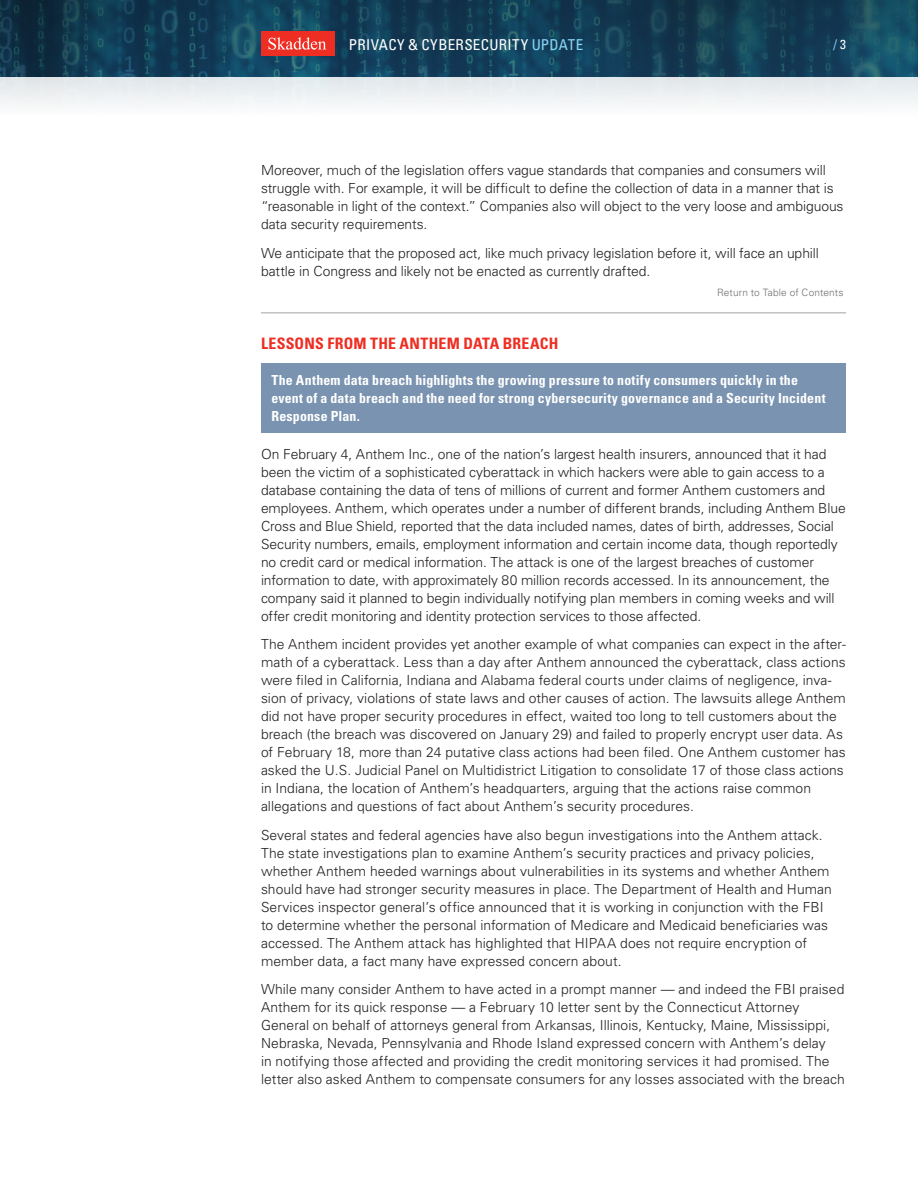
<style>
.page{position:relative;width:918px;height:1188px;background:#fff}
.page>*{position:absolute;margin:0;border:0;box-sizing:border-box;transform-origin:0 0}
.Article_Heading{font:700 condensed 15.75px "Univers LT Std";letter-spacing:.01em;color:#ee2e22}
.t1{font:condensed 15px "Univers LT Std";letter-spacing:.025em;color:#fff}
.Article_Body{font:300 13.8px/18px "Univers LT Std";color:#231f20}
.t2{font:700 condensed 13.8px/18px "Univers LT Std";letter-spacing:.01em;color:#fff}
.t3{font:condensed 13.5px "Univers LT Std";color:#89d6f7}
.Article_Body-2{font:300 10.2px "Univers LT Std";letter-spacing:.015em;color:#6f6e71}
.s1{color:#89d6f7}
.s2{font-size:13.2px;color:#fff}
</style>
<div class="page">
<img style="left:0;top:0;width:918px;height:104px">
<div style="left:261px;top:31px;width:73px;height:25px;background:#ee2e22"></div>
<svg style="left:268px;top:37px;width:58px;height:13px"></svg>
<hr style="left:261px;top:313px;width:585px;height:1px;background:#a1a1a5">
<div style="left:261px;top:364px;width:585px;height:69px;background:#7a93b0"></div>
<p class="t1" style="left:349px;top:35px;width:236px">PRIVACY &amp; CYBERSECURITY <span class="s1">UPDATE</span></p>
<p class="t3" style="left:833px;top:36px;width:14px">/<span class="s2">3</span></p>
<p class="Article_Body" style="left:261px;top:161px;width:584px">Moreover, much of the legislation offers vague standards that companies and consumers will struggle with. For example, it will be difficult to define the collection of data in a manner that is “reasonable in light of the context.” Companies also will object to the very loose and ambiguous data security requirements.</p>
<p class="Article_Body" style="left:261px;top:244px;width:559px">We anticipate that the proposed act, like much privacy legislation before it, will face an uphill battle in Congress and likely not be enacted as currently drafted.</p>
<p class="Article_Body-2" style="left:717px;top:286px;width:128px">Return to Table of Contents</p>
<p class="Article_Heading" style="left:261px;top:334px;width:299px">LESSONS FROM THE ANTHEM DATA BREACH</p>
<p class="t2" style="left:272px;top:372px;width:556px">The Anthem data breach highlights the growing pressure to notify consumers quickly in the event of a data breach and the need for strong cybersecurity governance and a Security Incident<br>Response Plan.</p>
<p class="Article_Body" style="left:261px;top:445px;width:586px">On February 4, Anthem Inc., one of the nation’s largest health insurers, announced that it had been the victim of a sophisticated cyberattack in which hackers were able to gain access to a database containing the data of tens of millions of current and former Anthem customers and employees. Anthem, which operates under a number of different brands, including Anthem Blue Cross and Blue Shield, reported that the data included names, dates of birth, addresses, Social Security numbers, emails, employment information and certain income data, though reportedly no credit card or medical information. The attack is one of the largest breaches of customer information to date, with approximately 80 million records accessed. In its announcement, the company said it planned to begin individually notifying plan members in coming weeks and will offer credit monitoring and identity protection services to those affected.</p>
<p class="Article_Body" style="left:261px;top:635px;width:586px">The Anthem incident provides yet another example of what companies can expect in the after&shy;math of a cyberattack. Less than a day after Anthem announced the cyberattack, class actions were filed in California, Indiana and Alabama federal courts under claims of negligence, inva&shy;sion of privacy, violations of state laws and other causes of action. The lawsuits allege Anthem did not have proper security procedures in effect, waited too long to tell customers about the breach (the breach was discovered on January 29) and failed to properly encrypt user data. As of February 18, more than 24 putative class actions had been filed. One Anthem customer has asked the U.S. Judicial Panel on Multidistrict Litigation to consolidate 17 of those class actions in Indiana, the location of Anthem’s headquarters, arguing that the actions raise common allegations and questions of fact about Anthem’s security procedures.</p>
<p class="Article_Body" style="left:261px;top:826px;width:572px">Several states and federal agencies have also begun investigations into the Anthem attack.<br>The state investigations plan to examine Anthem’s security practices and privacy policies, whether Anthem heeded warnings about vulnerabilities in its systems and whether Anthem should have had stronger security measures in place. The Department of Health and Human Services inspector general’s office announced that it is working in conjunction with the FBI to determine whether the personal information of Medicare and Medicaid beneficiaries was accessed. The Anthem attack has highlighted that HIPAA does not require encryption of member data, a fact many have expressed concern about.</p>
<p class="Article_Body" style="left:261px;top:980px;width:585px">While many consider Anthem to have acted in a prompt manner — and indeed the FBI praised Anthem for its quick response — a February 10 letter sent by the Connecticut Attorney General on behalf of attorneys general from Arkansas, Illinois, Kentucky, Maine, Mississippi, Nebraska, Nevada, Pennsylvania and Rhode Island expressed concern with Anthem’s delay<br>in notifying those affected and providing the credit monitoring services it had promised. The letter also asked Anthem to compensate consumers for any losses associated with the breach</p>
</div>
